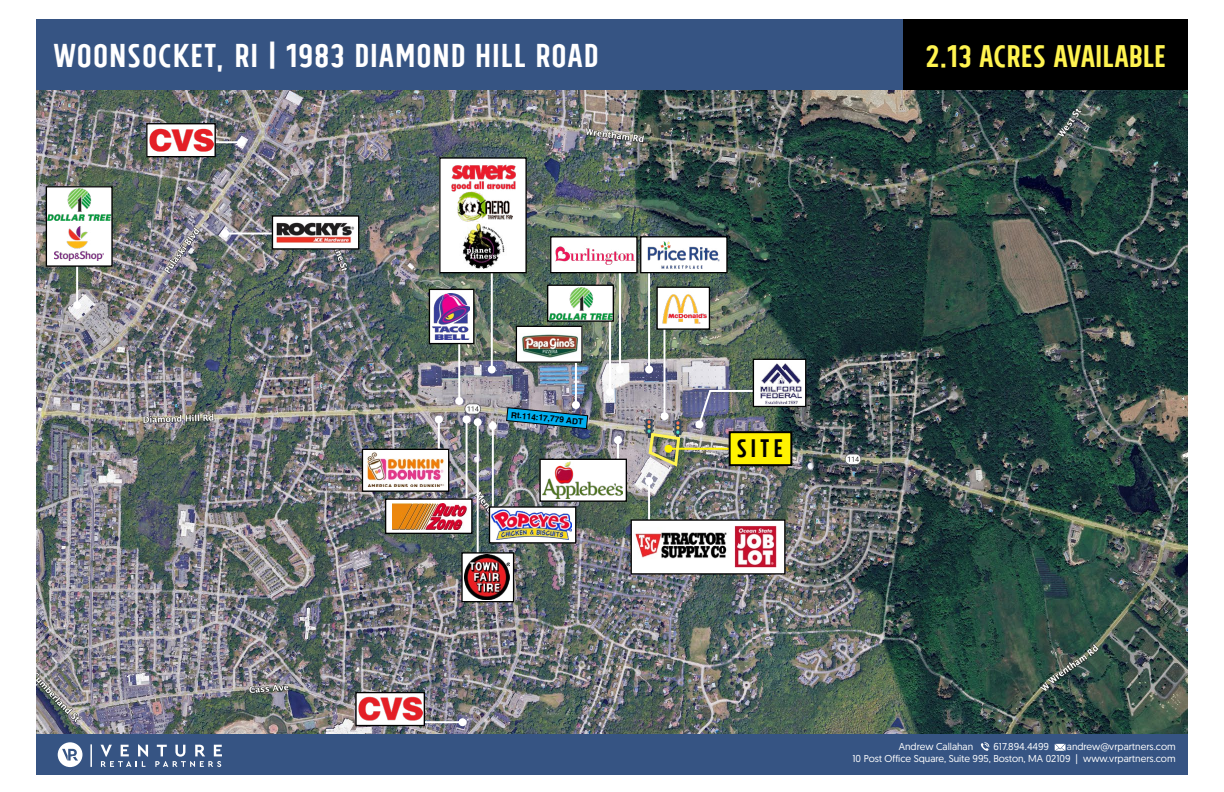
<style>
.page{position:relative;width:1224px;height:792px;background:#fff}
.page>*{position:absolute;margin:0;border:0;box-sizing:border-box;transform-origin:0 0}
.t1{font:37px "Tolyer Regularno.3";letter-spacing:.025em;color:#fff}
.t2{font:35px "Tolyer Regularno.3";color:#fff450}
.t3{font:28.4px "Tolyer Regularno.3";color:#000}
.t4{font:10px/12px "Geomanist";color:#fff;text-align:right}
.t5{font:700 8.3px "Helvetica";color:#000}
</style>
<div class="page">
<img style="left:36px;top:89px;width:1152px;height:645px">
<div style="left:36px;top:19px;width:1152px;height:70px;background:#365483"></div>
<div style="left:903px;top:19px;width:285px;height:70px;background:#000"></div>
<hr style="left:663px;top:307px;width:2px;height:109px;background:#fff">
<div style="left:660px;top:412px;width:8px;height:8px;background:#fff;border-radius:50%"></div>
<hr style="left:668px;top:448px;width:69px;height:2px;background:#fff200">
<div style="left:730px;top:432px;width:61px;height:33px;background:#fff200"></div>
<div style="left:729px;top:431px;width:63px;height:35px;border:2px solid #000"></div>
<div style="left:36px;top:734px;width:1152px;height:41px;background:#365483"></div>
<svg style="left:1055px;top:744px;width:11px;height:7px"></svg>
<svg style="left:981px;top:742px;width:8px;height:9px"></svg>
<div style="left:58px;top:742px;width:24px;height:25px;background:#fff;border-radius:50%"></div>
<svg style="left:62px;top:749px;width:16px;height:12px"></svg>
<hr style="left:90px;top:744px;width:2px;height:23px;background:#fff">
<svg style="left:101px;top:744px;width:47px;height:23px"></svg>
<svg style="left:155px;top:745px;width:67px;height:22px"></svg>
<div style="left:646px;top:419px;width:7px;height:15px;background:#334a5e"></div>
<img style="left:644px;top:420px;width:39px;height:49px">
<svg style="left:506px;top:407px;width:83px;height:23px;background:#378db2"></svg>
<div style="left:657px;top:287px;width:52px;height:42px;background:#fff"></div>
<img style="left:662px;top:294px;width:45px;height:30px">
<div style="left:656px;top:287px;width:54px;height:43px;border:1px solid #000"></div>
<svg style="left:697px;top:389px;width:66px;height:38px;background:#6e7685"></svg>
<div style="left:695px;top:420px;width:8px;height:8px;background:#fff;border-radius:50%"></div>
<img style="left:756px;top:361px;width:48px;height:44px">
<div style="left:753px;top:359px;width:53px;height:48px;border:1px solid #000"></div>
<hr style="left:648px;top:481px;width:2px;height:45px;background:#fff">
<div style="left:645px;top:477px;width:8px;height:8px;background:#fff;border-radius:50%"></div>
<div style="left:631px;top:520px;width:154px;height:54px;background:#fff"></div>
<img style="left:635px;top:532px;width:92px;height:27px">
<div style="left:631px;top:519px;width:155px;height:56px;border:1px solid #000"></div>
<img style="left:735px;top:526px;width:42px;height:41px">
<hr style="left:617px;top:440px;width:2px;height:37px;background:#fff">
<div style="left:614px;top:436px;width:8px;height:8px;background:#fff;border-radius:50%"></div>
<div style="left:540px;top:459px;width:86px;height:42px;background:#fff"></div>
<img style="left:542px;top:461px;width:80px;height:38px">
<div style="left:539px;top:459px;width:88px;height:43px;border:1px solid #000"></div>
<hr style="left:648px;top:270px;width:2px;height:100px;background:#fff">
<div style="left:645px;top:366px;width:8px;height:8px;background:#fff;border-radius:50%"></div>
<hr style="left:619px;top:270px;width:2px;height:100px;background:#fff">
<div style="left:616px;top:366px;width:8px;height:8px;background:#fff;border-radius:50%"></div>
<hr style="left:491px;top:270px;width:2px;height:100px;background:#fff">
<div style="left:488px;top:366px;width:8px;height:8px;background:#fff;border-radius:50%"></div>
<hr style="left:609px;top:292px;width:2px;height:100px;background:#fff">
<div style="left:606px;top:388px;width:8px;height:8px;background:#fff;border-radius:50%"></div>
<hr style="left:575px;top:331px;width:2px;height:74px;background:#fff">
<div style="left:572px;top:401px;width:8px;height:8px;background:#fff;border-radius:50%"></div>
<hr style="left:458px;top:327px;width:2px;height:74px;background:#fff">
<div style="left:455px;top:397px;width:8px;height:8px;background:#fff;border-radius:50%"></div>
<hr style="left:76px;top:231px;width:2px;height:74px;background:#fff">
<div style="left:73px;top:301px;width:8px;height:8px;background:#fff;border-radius:50%"></div>
<hr style="left:225px;top:232px;width:74px;height:2px;background:#fff">
<div style="left:221px;top:230px;width:8px;height:8px;background:#fff;border-radius:50%"></div>
<hr style="left:167px;top:141px;width:74px;height:2px;background:#fff">
<div style="left:237px;top:138px;width:8px;height:8px;background:#fff;border-radius:50%"></div>
<div style="left:641px;top:237px;width:86px;height:36px;background:#fff"></div>
<img style="left:647px;top:241px;width:73px;height:28px">
<div style="left:640px;top:236px;width:88px;height:37px;border:1px solid #000"></div>
<div style="left:551px;top:237px;width:86px;height:36px;background:#fff"></div>
<img style="left:555px;top:246px;width:80px;height:19px">
<div style="left:550px;top:236px;width:88px;height:37px;border:1px solid #000"></div>
<div style="left:272px;top:216px;width:87px;height:33px;background:#fff"></div>
<img style="left:277px;top:222px;width:78px;height:21px">
<div style="left:272px;top:215px;width:87px;height:35px;border:1px solid #000"></div>
<div style="left:440px;top:158px;width:86px;height:115px;background:#fff"></div>
<img style="left:462px;top:223px;width:43px;height:45px">
<div style="left:439px;top:157px;width:88px;height:116px;border:1px solid #000"></div>
<svg style="left:549px;top:319px;width:63px;height:1px"></svg>
<img style="left:549px;top:287px;width:63px;height:32px">
<div style="left:547px;top:285px;width:67px;height:37px;border:1px solid #000"></div>
<div style="left:46px;top:187px;width:66px;height:79px;background:#fff"></div>
<img style="left:48px;top:189px;width:63px;height:32px">
<div style="left:46px;top:186px;width:67px;height:81px;border:1px solid #000"></div>
<div style="left:147px;top:124px;width:68px;height:33px;background:#fff"></div>
<img style="left:149px;top:128px;width:64px;height:24px">
<div style="left:146px;top:123px;width:70px;height:34px;border:1px solid #000"></div>
<img style="left:518px;top:328px;width:63px;height:33px">
<div style="left:516px;top:326px;width:67px;height:37px;border:1px solid #000"></div>
<img style="left:451px;top:164px;width:65px;height:28px">
<img style="left:457px;top:192px;width:55px;height:30px">
<div style="left:429px;top:289px;width:45px;height:55px;background:#fff"></div>
<img style="left:432px;top:293px;width:37px;height:47px">
<div style="left:429px;top:289px;width:45px;height:55px;border:1px solid #000"></div>
<img style="left:55px;top:226px;width:48px;height:34px">
<hr style="left:492px;top:426px;width:2px;height:83px;background:#fff">
<div style="left:489px;top:422px;width:8px;height:8px;background:#fff;border-radius:50%"></div>
<hr style="left:477px;top:422px;width:2px;height:158px;background:#fff">
<div style="left:474px;top:418px;width:8px;height:8px;background:#fff;border-radius:50%"></div>
<div style="left:462px;top:553px;width:52px;height:49px;background:#fff"></div>
<img style="left:464px;top:555px;width:45px;height:44px">
<div style="left:461px;top:552px;width:53px;height:50px;border:1px solid #000"></div>
<div style="left:490px;top:507px;width:86px;height:36px;background:#fff"></div>
<img style="left:492px;top:509px;width:79px;height:30px">
<div style="left:489px;top:506px;width:87px;height:38px;border:1px solid #000"></div>
<hr style="left:466px;top:419px;width:2px;height:87px;background:#fff">
<div style="left:463px;top:415px;width:8px;height:8px;background:#fff;border-radius:50%"></div>
<div style="left:386px;top:499px;width:86px;height:34px;background:#fff"></div>
<img style="left:392px;top:503px;width:75px;height:26px">
<div style="left:385px;top:498px;width:88px;height:36px;border:1px solid #000"></div>
<hr style="left:438px;top:419px;width:2px;height:36px;background:#fff">
<div style="left:435px;top:415px;width:8px;height:8px;background:#fff;border-radius:50%"></div>
<div style="left:362px;top:449px;width:87px;height:42px;background:#fff"></div>
<img style="left:366px;top:452px;width:79px;height:35px">
<div style="left:362px;top:449px;width:87px;height:43px;border:1px solid #000"></div>
<hr style="left:388px;top:721px;width:75px;height:2px;background:#fff">
<div style="left:459px;top:718px;width:8px;height:8px;background:#fff;border-radius:50%"></div>
<div style="left:356px;top:693px;width:68px;height:33px;background:#fff"></div>
<img style="left:358px;top:696px;width:64px;height:25px">
<div style="left:355px;top:692px;width:70px;height:34px;border:1px solid #000"></div>
<h1 class="t1" style="left:53px;top:33px;width:547px">WOONSOCKET, RI | 1983 DIAMOND HILL ROAD</h1>
<h2 class="t2" style="left:925px;top:35px;width:242px">2.13 ACRES AVAILABLE</h2>
<p class="t5" style="left:512px;top:409px;width:74px;rotate:6deg">Rt.114:17,779 ADT</p>
<h3 class="t3" style="left:737px;top:431px;width:48px">SITE</h3>
<p class="t4" style="left:852px;top:740px;width:325px">andrew@vrpartners.com<br>10 Post Office Square, Suite 995, Boston, MA 02109 | www.vrpartners.com</p>
<p class="t4" style="left:899px;top:740px;width:76px">Andrew Callahan</p>
<p class="t4" style="left:993px;top:740px;width:57px">617.894.4499</p>
</div>
